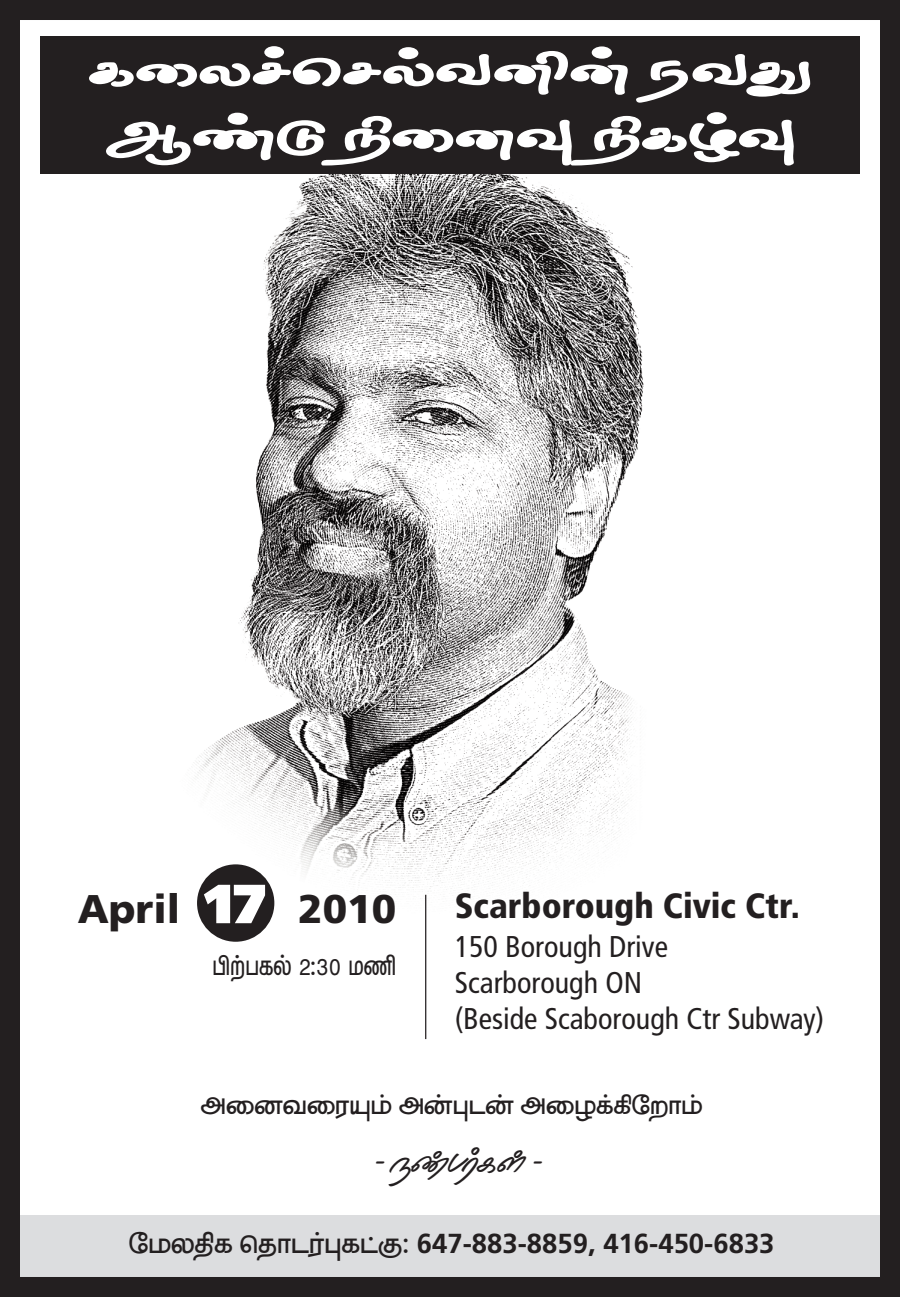
<style>
.page{position:relative;width:900px;height:1297px;background:#fff}
.page>*{position:absolute;margin:0;border:0;box-sizing:border-box;transform-origin:0 0}
.t1{font:54.5px/65.2px "Karpagam";color:#fff;text-align:center;scale:1.65 1}
.t2{font:900 40px "Frutiger";color:#231f20}
.t3{font:37.5px "Pulavar";color:#231f20}
.t4{font:37.5px "Rathe Script";color:#231f20}
.t5{font:35px "Pallavar";color:#231f20}
.t6{font:900 condensed 35px "Frutiger LT Std";color:#231f20}
.t7{font:condensed 30px/36.2px "Frutiger LT Std";color:#231f20}
.t8{font:700 27.5px "Frutiger LT Std";color:#231f20}
.s1{font-family:"Frutiger LT Std";font-size:55px;color:#fff}
.s2{font-family:"Pallavar";font-weight:400;font-size:37.5px}
</style>
<div class="page">
<img style="left:66px;top:173px;width:757px;height:798px">
<div style="left:41px;top:36px;width:819px;height:137px;background:#231f20"></div>
<hr style="left:425px;top:894px;width:1px;height:144px;background:#231f20">
<div style="left:197px;top:864px;width:77px;height:77px;background:#231f20;border-radius:50%"></div>
<div style="left:0;top:0;width:900px;height:1296px;border:20px solid #231f20"></div>
<div style="left:0;top:1215px;width:900px;height:81px;background:#231f20"></div>
<svg style="left:10px;top:1215px;width:880px;height:71px;background:#c0c1c2"></svg>
<h1 class="t1" style="left:88px;top:32px;width:441px">ÔÁÈflÿƒ_kM[ 5km gı| WÁ™° WÔµ°</h1>
<h2 class="t2" style="left:78px;top:884px;width:320px">April <span class="s1">17</span> 2010</h2>
<p class="t3" style="left:212px;top:939px;width:185px">∏u√Ô_ 2:30 \Ë</p>
<p class="t6" style="left:455px;top:891px;width:346px">Scarborough Civic Ctr.</p>
<p class="t7" style="left:455px;top:930px;width:371px">150 Borough Drive<br>Scarborough ON<br>(Beside Scaborough Ctr Subway)</p>
<p class="t5" style="left:201px;top:1080px;width:504px">∂Á™kÁ´•D ∂[A¶[ ∂Áw¬˛º≈VD</p>
<p class="t4" style="left:367px;top:1137px;width:171px">- Âı√˙Ô^ -</p>
<p class="t8" style="left:129px;top:1232px;width:647px"><span class="s2">º\È]Ô ÿ&gt;V¶˙AÔ‚z:</span> 647-883-8859, 416-450-6833</p>
</div>
